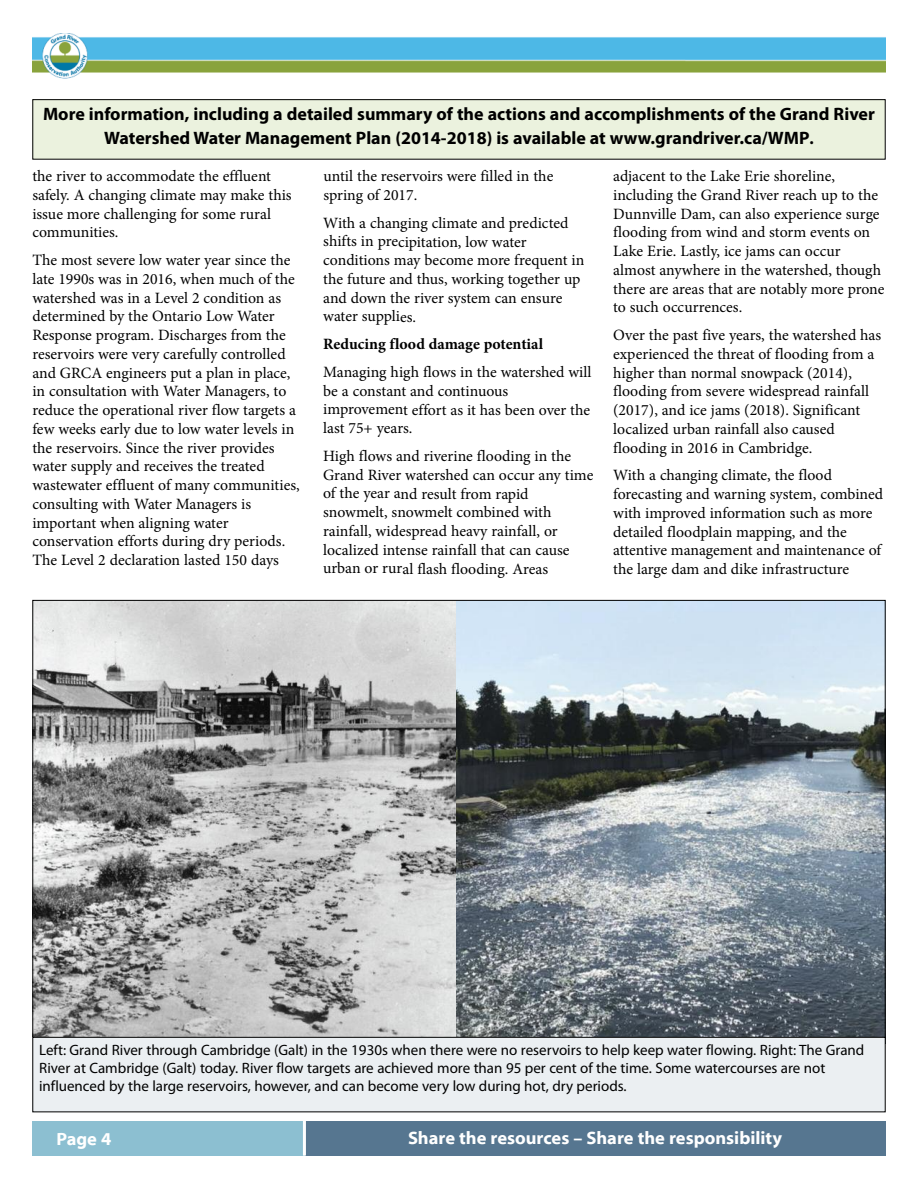
<style>
.page{position:relative;width:918px;height:1188px;background:#fff}
.page>*{position:absolute;margin:0;border:0;box-sizing:border-box;transform-origin:0 0}
.t1{font:700 18px/24px "Myriad Pro";color:#000;text-align:center}
.t2{font:700 18px "Myriad Web Pro";color:#fff}
.t3{font:15.75px/18.8px "Minion Pro";color:#000}
.t4{font:700 15.75px "Minion Pro";color:#000}
.t5{font:15px/18px "Myriad Pro";color:#000}
.s1{font-size:16.5px}
</style>
<div class="page">
<div style="left:304px;top:1121px;width:582px;height:34px;background:#567690"></div>
<div style="left:32px;top:1121px;width:272px;height:34px;background:#8cbfd1"></div>
<hr style="left:303px;top:1121px;width:3px;height:35px;background:#fff">
<img style="left:32px;top:33px;width:854px;height:46px">
<img style="left:34px;top:602px;width:422px;height:434px">
<div style="left:33px;top:100px;width:852px;height:59px;background:#ebf2de"></div>
<div style="left:32px;top:99px;width:854px;height:61px;border:1px solid #000"></div>
<img style="left:456px;top:602px;width:428px;height:434px">
<div style="left:33px;top:1037px;width:852px;height:75px;background:#ebeff2"></div>
<div style="left:32px;top:1037px;width:854px;height:75px;border:1px solid #000"></div>
<p class="t1" style="left:43px;top:103px;width:833px">More information, including a detailed summary of the actions and accomplishments of the Grand River<br>Watershed Water Management Plan (2014-2018) is available at www.grandriver.ca/WMP<span class="s1">.</span></p>
<p class="t3" style="left:32px;top:168px;width:261px">the river to accommodate the effluent safely. A changing climate may make this issue more challenging for some rural communities.</p>
<p class="t3" style="left:32px;top:252px;width:269px">The most severe low water year since the late 1990s was in 2016, when much of the watershed was in a Level 2 condition as determined by the Ontario Low Water Response program. Discharges from the reservoirs were very carefully controlled and GRCA engineers put a plan in place, in consultation with Water Managers, to reduce the operational river flow targets a few weeks early due to low water levels in the reservoirs. Since the river provides water supply and receives the treated wastewater effluent of many communities, consulting with Water Managers is important when aligning water conservation efforts during dry periods.<br>The Level 2 declaration lasted 150 days</p>
<p class="t3" style="left:323px;top:168px;width:232px">until the reservoirs were filled in the spring of 2017.</p>
<p class="t3" style="left:323px;top:215px;width:263px">With a changing climate and predicted shifts in precipitation, low water conditions may become more frequent in the future and thus, working together up and down the river system can ensure water supplies.</p>
<p class="t4" style="left:323px;top:338px;width:221px">Reducing flood damage potential</p>
<p class="t3" style="left:323px;top:364px;width:270px">Managing high flows in the watershed will be a constant and continuous improvement effort as it has been over the last 75+ years.</p>
<p class="t3" style="left:323px;top:448px;width:272px">High flows and riverine flooding in the Grand River watershed can occur any time of the year and result from rapid snowmelt, snowmelt combined with rainfall, widespread heavy rainfall, or localized intense rainfall that can cause urban or rural flash flooding. Areas</p>
<p class="t3" style="left:613px;top:168px;width:273px">adjacent to the Lake Erie shoreline, including the Grand River reach up to the Dunnville Dam, can also experience surge flooding from wind and storm events on Lake Erie. Lastly, ice jams can occur almost anywhere in the watershed, though there are areas that are notably more prone to such occurrences.</p>
<p class="t3" style="left:613px;top:327px;width:270px">Over the past five years, the watershed has experienced the threat of flooding from a higher than normal snowpack (2014), flooding from severe widespread rainfall (2017), and ice jams (2018). Significant localized urban rainfall also caused flooding in 2016 in Cambridge.</p>
<p class="t3" style="left:613px;top:467px;width:272px">With a changing climate, the flood forecasting and warning system, combined with improved information such as more detailed floodplain mapping, and the attentive management and maintenance of the large dam and dike infrastructure</p>
<p class="t5" style="left:39px;top:1042px;width:827px">Left: Grand River through Cambridge (Galt) in the 1930s when there were no reservoirs to help keep water flowing. Right: The Grand<br>River at Cambridge (Galt) today. River flow targets are achieved more than 95 per cent of the time. Some watercourses are not influenced by the large reservoirs, however, and can become very low during hot, dry periods.</p>
<p class="t2" style="left:56px;top:1129px;width:57px">Page 4</p>
<p class="t2" style="left:408px;top:1128px;width:376px">Share the resources – Share the responsibility</p>
</div>
